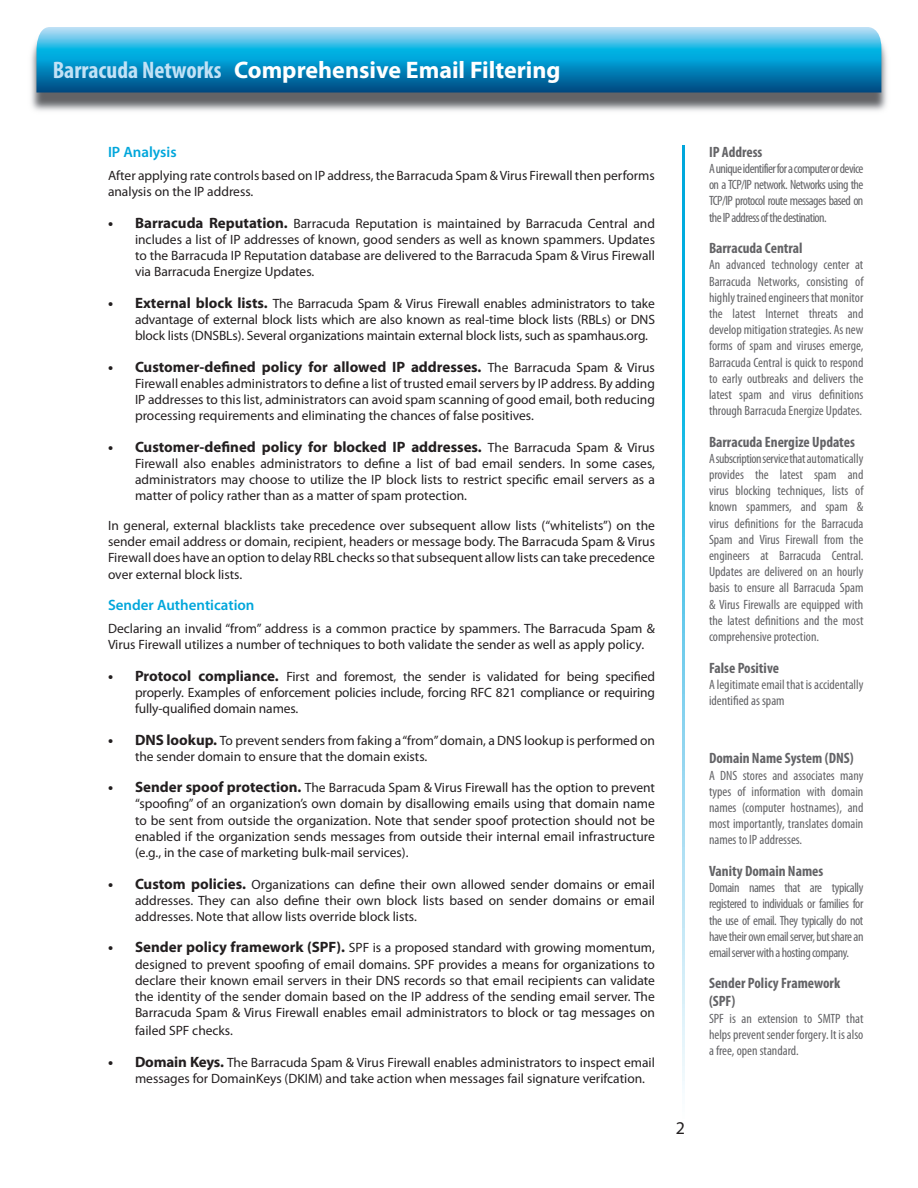
<style>
.page{position:relative;width:918px;height:1188px;background:#fff}
.page>*{position:absolute;margin:0;border:0;box-sizing:border-box;transform-origin:0 0}
.t1{font:700 24px "Myriad Pro";color:#fff}
.t2{font:18px "Myriad Pro";color:#231f20}
._09_Whitepaper{font:700 15px "Myriad Pro";color:#231f20}
._09_Whitepaper_Table{font:700 condensed 15px/18px "Myriad Pro";color:#636366}
._09_Whitepaper-2{font:600 15px "Myriad Pro";color:#00a6db}
._09_Whitepaper-3{font:13.5px/16.2px "Myriad Pro";color:#231f20;text-align:justify}
._09_Whitepaper_Table-2{font:condensed 13.5px/16.2px "Myriad Pro";color:#636366;text-align:justify}
.s1{font-stretch:condensed;color:#c1e2f6}
.s2{font-weight:700;font-size:15px}
.s3{font-weight:400;font-size:13.5px}
</style>
<div class="page">
<svg style="left:683px;top:146px;width:1px;height:943px"></svg>
<img style="left:31px;top:41px;width:856px;height:70px">
<svg style="left:37px;top:27px;width:844px;height:66px;background:#2599c8"></svg>
<p class="t1" style="left:53px;top:54px;width:509px"><span class="s1">Barracuda Networks</span> Comprehensive Email Filtering</p>
<p class="_09_Whitepaper-2" style="left:108px;top:142px;width:70px">IP Analysis</p>
<p class="_09_Whitepaper-3" style="left:108px;top:167px;width:548px">After applying rate controls based on IP address, the Barracuda Spam &amp; Virus Firewall then performs analysis on the IP address.</p>
<p class="_09_Whitepaper-3" style="left:135px;top:215px;width:522px;text-indent:-27px"><span class="s2">• Barracuda Reputation.</span> Barracuda Reputation is maintained by Barracuda Central and includes a list of IP addresses of known, good senders as well as known spammers. Updates to the Barracuda IP Reputation database are delivered to the Barracuda Spam &amp; Virus Firewall via Barracuda Energize Updates.</p>
<p class="_09_Whitepaper-3" style="left:135px;top:295px;width:522px;text-indent:-27px"><span class="s2">• External block lists.</span> The Barracuda Spam &amp; Virus Firewall enables administrators to take advantage of external block lists which are also known as real-time block lists (RBLs) or DNS block lists (DNSBLs). Several organizations maintain external block lists, such as spamhaus.org.</p>
<p class="_09_Whitepaper" style="left:108px;top:357px;width:548px">• Customer-defined policy for allowed IP addresses. <span class="s3">The Barracuda Spam &amp; Virus</span></p>
<p class="_09_Whitepaper-3" style="left:135px;top:375px;width:522px">Firewall enables administrators to define a list of trusted email servers by IP address. By adding IP addresses to this list, administrators can avoid spam scanning of good email, both reducing processing requirements and eliminating the chances of false positives.</p>
<p class="_09_Whitepaper" style="left:108px;top:437px;width:549px">• Customer-defined policy for blocked IP addresses. <span class="s3">The Barracuda Spam &amp; Virus</span></p>
<p class="_09_Whitepaper-3" style="left:135px;top:455px;width:522px">Firewall also enables administrators to define a list of bad email senders. In some cases, administrators may choose to utilize the IP block lists to restrict specific email servers as a matter of policy rather than as a matter of spam protection.</p>
<p class="_09_Whitepaper-3" style="left:108px;top:517px;width:549px">In general, external blacklists take precedence over subsequent allow lists (“whitelists”) on the sender email address or domain, recipient, headers or message body. The Barracuda Spam &amp; Virus Firewall does have an option to delay RBL checks so that subsequent allow lists can take precedence over external block lists.</p>
<p class="_09_Whitepaper-2" style="left:108px;top:595px;width:148px">Sender Authentication</p>
<p class="_09_Whitepaper-3" style="left:108px;top:620px;width:549px">Declaring an invalid “from” address is a common practice by spammers. The Barracuda Spam &amp;<br>Virus Firewall utilizes a number of techniques to both validate the sender as well as apply policy.</p>
<p class="_09_Whitepaper-3" style="left:135px;top:668px;width:522px;text-indent:-27px"><span class="s2">• Protocol compliance.</span> First and foremost, the sender is validated for being specified properly. Examples of enforcement policies include, forcing RFC 821 compliance or requiring fully-qualified domain names.</p>
<p class="_09_Whitepaper-3" style="left:135px;top:732px;width:521px;text-indent:-27px"><span class="s2">• DNS lookup.</span> To prevent senders from faking a “from” domain, a DNS lookup is performed on the sender domain to ensure that the domain exists.</p>
<p class="_09_Whitepaper-3" style="left:135px;top:779px;width:522px;text-indent:-27px"><span class="s2">• Sender spoof protection.</span> The Barracuda Spam &amp; Virus Firewall has the option to prevent “spoofing” of an organization’s own domain by disallowing emails using that domain name to be sent from outside the organization. Note that sender spoof protection should not be enabled if the organization sends messages from outside their internal email infrastructure (e.g., in the case of marketing bulk-mail services).</p>
<p class="_09_Whitepaper-3" style="left:135px;top:876px;width:522px;text-indent:-27px"><span class="s2">• Custom policies.</span> Organizations can define their own allowed sender domains or email addresses. They can also define their own block lists based on sender domains or email addresses. Note that allow lists override block lists.</p>
<p class="_09_Whitepaper-3" style="left:135px;top:940px;width:522px;text-indent:-27px"><span class="s2">• Sender policy framework (SPF).</span> SPF is a proposed standard with growing momentum, designed to prevent spoofing of email domains. SPF provides a means for organizations to declare their known email servers in their DNS records so that email recipients can validate the identity of the sender domain based on the IP address of the sending email server. The Barracuda Spam &amp; Virus Firewall enables email administrators to block or tag messages on</p>
<p class="_09_Whitepaper-3" style="left:135px;top:1022px;width:99px">failed SPF checks.</p>
<p class="_09_Whitepaper-3" style="left:135px;top:1054px;width:521px;text-indent:-27px"><span class="s2">• Domain Keys.</span> The Barracuda Spam &amp; Virus Firewall enables administrators to inspect email messages for DomainKeys (DKIM) and take action when messages fail signature verifcation.</p>
<p class="t2" style="left:676px;top:1117px;width:11px">2</p>
<p class="_09_Whitepaper_Table" style="left:709px;top:143px;width:55px">IP Address</p>
<p class="_09_Whitepaper_Table-2" style="left:709px;top:160px;width:156px">A unique identifier for a computer or device on a TCP/IP network. Networks using the TCP/IP protocol route messages based on the IP address of the destination.</p>
<p class="_09_Whitepaper_Table" style="left:709px;top:239px;width:95px">Barracuda Central</p>
<p class="_09_Whitepaper_Table-2" style="left:709px;top:257px;width:156px">An advanced technology center at Barracuda Networks, consisting of highly trained engineers that monitor the latest Internet threats and develop mitigation strategies. As new forms of spam and viruses emerge, Barracuda Central is quick to respond to early outbreaks and delivers the latest spam and virus definitions through Barracuda Energize Updates.</p>
<p class="_09_Whitepaper_Table" style="left:709px;top:432px;width:148px">Barracuda Energize Updates</p>
<p class="_09_Whitepaper_Table-2" style="left:709px;top:450px;width:156px">A subscription service that automatically provides the latest spam and virus blocking techniques, lists of known spammers, and spam &amp; virus definitions for the Barracuda Spam and Virus Firewall from the engineers at Barracuda Central.<br>Updates are delivered on an hourly basis to ensure all Barracuda Spam &amp; Virus Firewalls are equipped with the latest definitions and the most comprehensive protection.</p>
<p class="_09_Whitepaper_Table" style="left:709px;top:658px;width:72px">False Positive</p>
<p class="_09_Whitepaper_Table-2" style="left:709px;top:676px;width:156px">A legitimate email that is accidentally identified as spam</p>
<p class="_09_Whitepaper_Table" style="left:709px;top:749px;width:146px">Domain Name System (DNS)</p>
<p class="_09_Whitepaper_Table-2" style="left:709px;top:767px;width:156px">A DNS stores and associates many types of information with domain names (computer hostnames), and most importantly, translates domain names to IP addresses.</p>
<p class="_09_Whitepaper_Table" style="left:709px;top:862px;width:116px">Vanity Domain Names</p>
<p class="_09_Whitepaper_Table-2" style="left:709px;top:879px;width:156px">Domain names that are typically registered to individuals or families for the use of email. They typically do not have their own email server, but share an email server with a hosting company.</p>
<p class="_09_Whitepaper_Table" style="left:709px;top:974px;width:133px">Sender Policy Framework (SPF)</p>
<p class="_09_Whitepaper_Table-2" style="left:709px;top:1010px;width:156px">SPF is an extension to SMTP that helps prevent sender forgery. It is also a free, open standard.</p>
</div>
